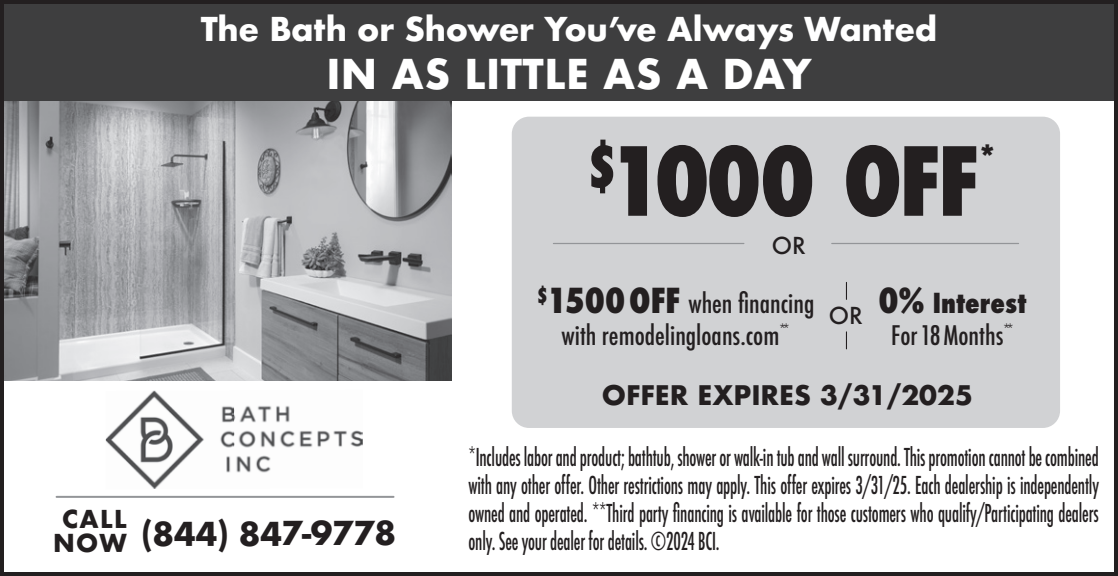
<style>
.page{position:relative;width:1118px;height:576px;background:#fff}
.page>*{position:absolute;margin:0;border:0;box-sizing:border-box;transform-origin:0 0}
.t1{font:800 condensed 92.4px "Futura";letter-spacing:-.03em;color:#231f20}
.t2{font:700 40px "Futura";letter-spacing:.01em;color:#fff}
.t3{font:700 32px "Futura";letter-spacing:-.01em;color:#fff}
.t4{font:700 32px "Futura";letter-spacing:-.01em;color:#231f20}
.t5{font:800 condensed 28.8px "Futura";color:#231f20}
.t6{font:800 condensed 26.8px "Futura";color:#231f20}
.t7{font:500 condensed 26.4px/31.6px "Futura";color:#231f20;text-align:center}
.t8{font:700 26.4px "Futura";color:#231f20}
.t9{font:500 condensed 24px/28px "Futura";letter-spacing:-.01em;color:#231f20;text-align:justify;scale:.75 1}
.t10{font:700 24px/24px "Futura";letter-spacing:.05em;color:#231f20;text-align:center}
.t11{font:500 22.8px "Futura";color:#231f20}
.s1{font-weight:800;font-size:33.6px}
.s2{font-size:33.6px}
</style>
<div class="page">
<img style="left:5px;top:101px;width:446px;height:279px">
<div style="left:0;top:0;width:1117px;height:101px;background:#3e3e3f"></div>
<img style="left:105px;top:390px;width:258px;height:99px">
<div style="left:509px;top:114px;width:553px;height:316px;background:#d1d2d4;border-radius:20px"></div>
<div style="left:507px;top:112px;width:558px;height:321px;border:5px solid #fff;border-radius:20px"></div>
<hr style="left:553px;top:243px;width:191px;height:1px;background:#939598">
<hr style="left:831px;top:243px;width:187px;height:1px;background:#939598">
<hr style="left:57px;top:496px;width:336px;height:2px;background:#939598">
<svg style="left:845px;top:282px;width:2px;height:17px"></svg>
<svg style="left:845px;top:332px;width:2px;height:17px"></svg>
<div style="left:0;top:0;width:1117px;height:576px;border:4px solid #231f20"></div>
<h3 class="t3" style="left:201px;top:5px;width:738px">The Bath or Shower You’ve Always Wanted</h3>
<h2 class="t2" style="left:326px;top:45px;width:487px">IN AS LITTLE AS A DAY</h2>
<p class="t10" style="left:53px;top:507px;width:75px">CALL<br>NOW</p>
<h3 class="t4" style="left:141px;top:510px;width:257px">(844) 847-9778</h3>
<h1 class="t1" style="left:585px;top:119px;width:394px"><sup>$</sup>1000 OFF</h1>
<p class="t5" style="left:978px;top:138px;width:19px">*</p>
<p class="t11" style="left:771px;top:229px;width:36px">OR</p>
<p class="t7" style="left:536px;top:288px;width:279px"><sup>$</sup><span class="s1">1500OFF</span> when financing with remodelingloans.com<sup>**</sup></p>
<p class="t11" style="left:828px;top:299px;width:36px">OR</p>
<p class="t6" style="left:878px;top:285px;width:150px"><span class="s2">0%</span> Interest</p>
<p class="t7" style="left:891px;top:319px;width:124px">For 18 Months<sup>**</sup></p>
<p class="t8" style="left:602px;top:376px;width:372px">OFFER EXPIRES 3/31/2025</p>
<p class="t9" style="left:468px;top:443px;width:842px">*Includes labor and product; bathtub, shower or walk-in tub and wall surround. This promotion cannot be combined with any other offer. Other restrictions may apply. This offer expires 3/31/25. Each dealership is independently owned and operated. **Third party financing is available for those customers who qualify/Participating dealers only. See your dealer for details. ©2024 BCI.</p>
</div>
